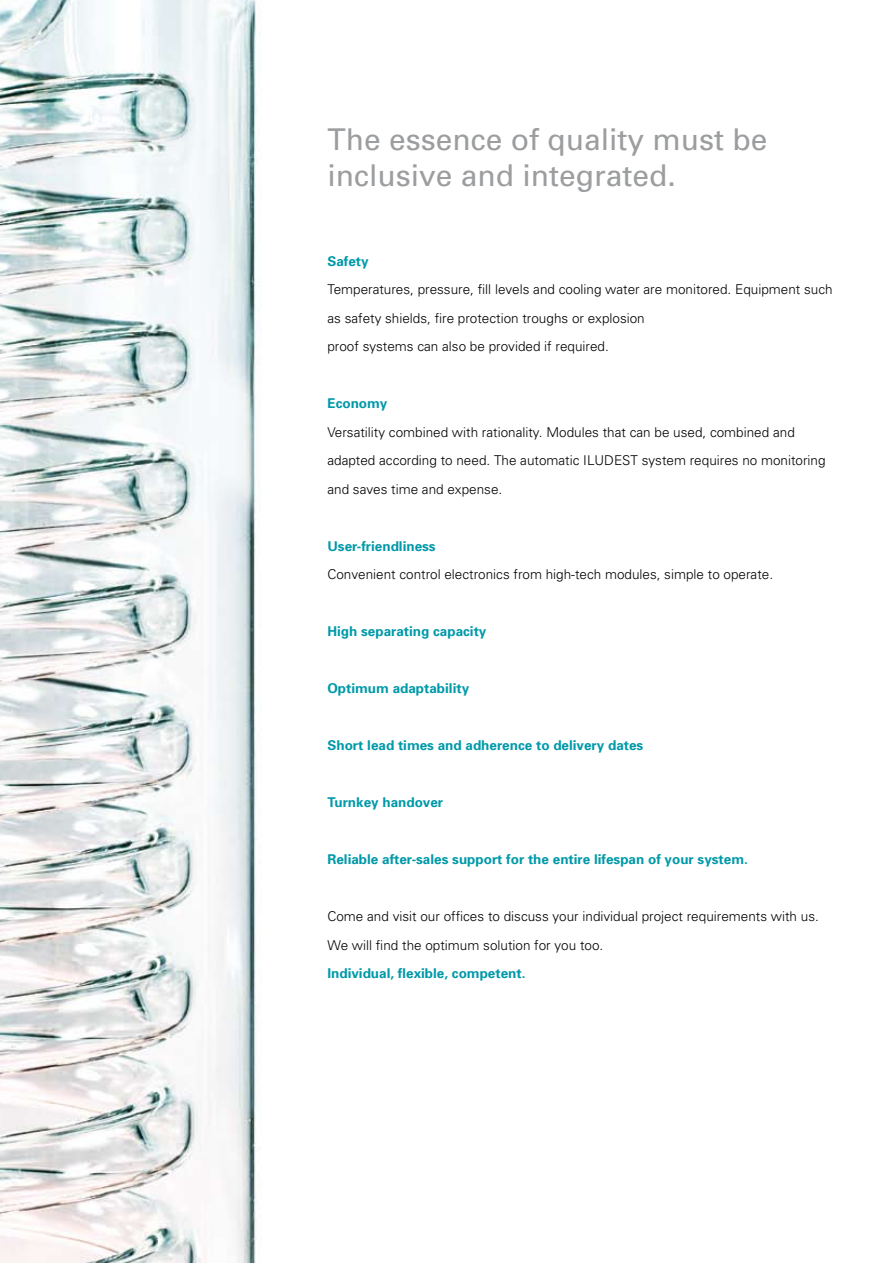
<style>
.page{position:relative;width:893px;height:1263px;background:#fff}
.page>*{position:absolute;margin:0;border:0;box-sizing:border-box;transform-origin:0 0}
.t1{font:30px/36px "Univers";color:#9c9d9f}
.t2{font:300 13.5px/28.5px "Univers";color:#000}
.t3{font:700 13.5px "Univers";color:#0099a9}
</style>
<div class="page">
<img style="left:0;top:0;width:257px;height:1263px">
<h1 class="t1" style="left:327px;top:122px;width:442px">The essence of quality must be inclusive and integrated.</h1>
<p class="t3" style="left:327px;top:253px;width:43px">Safety</p>
<p class="t2" style="left:327px;top:275px;width:507px">Temperatures, pressure, fill levels and cooling water are monitored. Equipment such as safety shields, fire protection troughs or explosion<br>proof systems can also be provided if required.</p>
<p class="t3" style="left:327px;top:395px;width:61px">Economy</p>
<p class="t2" style="left:327px;top:418px;width:500px">Versatility combined with rationality. Modules that can be used, combined and adapted according to need. The automatic ILUDEST system requires no monitoring and saves time and expense.</p>
<p class="t3" style="left:327px;top:538px;width:110px">User-friendliness</p>
<p class="t2" style="left:327px;top:560px;width:447px">Convenient control electronics from high-tech modules, simple to operate.</p>
<p class="t3" style="left:327px;top:623px;width:161px">High separating capacity</p>
<p class="t3" style="left:327px;top:680px;width:143px">Optimum adaptability</p>
<p class="t3" style="left:327px;top:737px;width:317px">Short lead times and adherence to delivery dates</p>
<p class="t3" style="left:327px;top:794px;width:117px">Turnkey handover</p>
<p class="t3" style="left:327px;top:851px;width:422px">Reliable after-sales support for the entire lifespan of your system.</p>
<p class="t2" style="left:327px;top:902px;width:493px">Come and visit our offices to discuss your individual project requirements with us.<br>We will find the optimum solution for you too.</p>
<p class="t3" style="left:327px;top:965px;width:200px">Individual, flexible, competent.</p>
</div>
